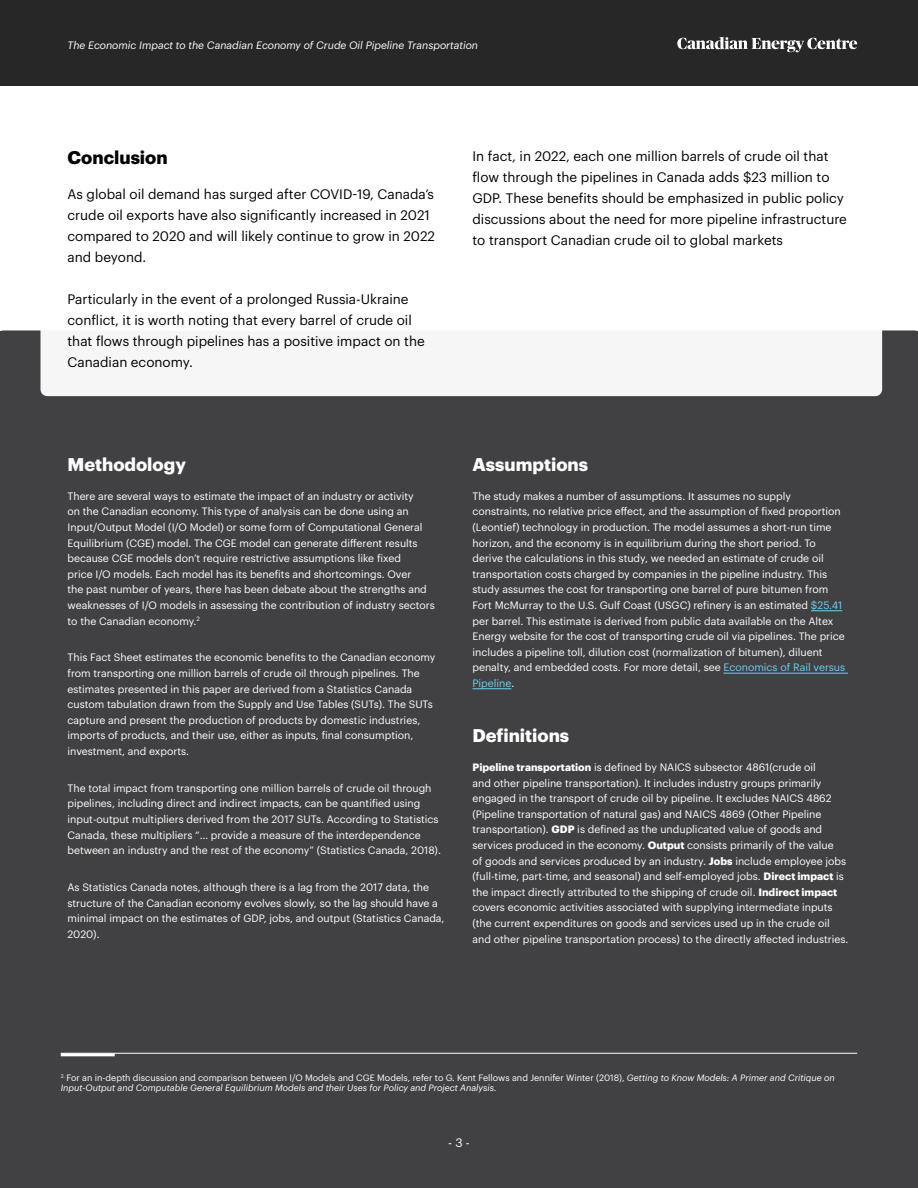
<style>
.page{position:relative;width:918px;height:1188px;background:#fff}
.page>*{position:absolute;margin:0;border:0;box-sizing:border-box;transform-origin:0 0}
.t1{font:700 18px "Graphik";color:#fff}
.t2{font:700 18px "Graphik";color:#000}
.t3{font:13.5px/21px "Graphik";color:#000}
.t4{font:12px "Graphik";color:#fff}
.t5{font:10.5px/15.6px "Graphik";color:#fff}
.t6{font:italic 10.5px "Graphik";color:#fff}
.t7{font:italic 9px/10.5px "Graphik";color:#fff}
.s1{color:#6dcff6}
.s2{font-weight:700}
.s3{font-style:normal}
</style>
<div class="page">
<div style="left:0;top:330px;width:918px;height:858px;background:#414042"></div>
<div style="left:40px;top:56px;width:842px;height:340px;background:#fff;border-radius:7px"></div>
<div style="left:0;top:0;width:918px;height:86px;background:#272727"></div>
<svg style="left:677px;top:37px;width:180px;height:15px"></svg>
<hr style="left:811px;top:610px;width:31px;height:1px;background:#6dcff6">
<hr style="left:724px;top:673px;width:124px;height:1px;background:#6dcff6">
<hr style="left:472px;top:688px;width:39px;height:1px;background:#6dcff6">
<hr style="left:61px;top:1053px;width:54px;height:3px;background:#fff">
<hr style="left:61px;top:1053px;width:796px;height:1px;background:#fff">
<p class="t6" style="left:68px;top:37px;width:412px">The Economic Impact to the Canadian Economy of Crude Oil Pipeline Transportation</p>
<h1 class="t2" style="left:68px;top:144px;width:102px">Conclusion</h1>
<p class="t3" style="left:68px;top:182px;width:369px">As global oil demand has surged after COVID-19, Canada’s crude oil exports have also significantly increased in 2021 compared to 2020 and will likely continue to grow in 2022 and beyond.</p>
<p class="t3" style="left:68px;top:288px;width:359px">Particularly in the event of a prolonged Russia-Ukraine conflict, it is worth noting that every barrel of crude oil that flows through pipelines has a positive impact on the Canadian economy.</p>
<p class="t3" style="left:472px;top:144px;width:376px">In fact, in 2022, each one million barrels of crude oil that flow through the pipelines in Canada adds $23 million to GDP. These benefits should be emphasized in public policy discussions about the need for more pipeline infrastructure to transport Canadian crude oil to global markets</p>
<h1 class="t1" style="left:68px;top:450px;width:120px">Methodology</h1>
<p class="t5" style="left:68px;top:487px;width:369px">There are several ways to estimate the impact of an industry or activity<br>on the Canadian economy. This type of analysis can be done using an Input/Output Model (I/O Model) or some form of Computational General Equilibrium (CGE) model. The CGE model can generate different results because CGE models don’t require restrictive assumptions like fixed<br>price I/O models. Each model has its benefits and shortcomings. Over<br>the past number of years, there has been debate about the strengths and weaknesses of I/O models in assessing the contribution of industry sectors to the Canadian economy.<sup>2</sup></p>
<p class="t5" style="left:67px;top:649px;width:369px">This Fact Sheet estimates the economic benefits to the Canadian economy from transporting one million barrels of crude oil through pipelines. The estimates presented in this paper are derived from a Statistics Canada custom tabulation drawn from the Supply and Use Tables (SUTs). The SUTs capture and present the production of products by domestic industries, imports of products, and their use, either as inputs, final consumption, investment, and exports.</p>
<p class="t5" style="left:67px;top:779px;width:375px">The total impact from transporting one million barrels of crude oil through pipelines, including direct and indirect impacts, can be quantified using input-output multipliers derived from the 2017 SUTs. According to Statistics Canada, these multipliers “… provide a measure of the interdependence between an industry and the rest of the economy” (Statistics Canada, 2018).</p>
<p class="t5" style="left:67px;top:879px;width:379px">As Statistics Canada notes, although there is a lag from the 2017 data, the structure of the Canadian economy evolves slowly, so the lag should have a minimal impact on the estimates of GDP, jobs, and output (Statistics Canada, 2020).</p>
<h1 class="t1" style="left:472px;top:450px;width:117px">Assumptions</h1>
<p class="t5" style="left:472px;top:487px;width:374px">The study makes a number of assumptions. It assumes no supply constraints, no relative price effect, and the assumption of fixed proportion (Leontief) technology in production. The model assumes a short-run time horizon, and the economy is in equilibrium during the short period. To derive the calculations in this study, we needed an estimate of crude oil transportation costs charged by companies in the pipeline industry. This study assumes the cost for transporting one barrel of pure bitumen from Fort McMurray to the U.S. Gulf Coast (USGC) refinery is an estimated <span class="s1">$25.41 </span>per barrel. This estimate is derived from public data available on the Altex Energy website for the cost of transporting crude oil via pipelines. The price includes a pipeline toll, dilution cost (normalization of bitumen), diluent penalty, and embedded costs. For more detail, see <span class="s1">Economics of Rail versus Pipeline</span>.</p>
<h1 class="t1" style="left:472px;top:721px;width:98px">Definitions</h1>
<p class="t5" style="left:472px;top:759px;width:377px"><span class="s2">Pipeline transportation</span> is defined by NAICS subsector 4861(crude oil<br>and other pipeline transportation). It includes industry groups primarily engaged in the transport of crude oil by pipeline. It excludes NAICS 4862 (Pipeline transportation of natural gas) and NAICS 4869 (Other Pipeline transportation). <span class="s2">GDP</span> is defined as the unduplicated value of goods and services produced in the economy. <span class="s2">Output</span> consists primarily of the value<br>of goods and services produced by an industry. <span class="s2">Jobs</span> include employee jobs (full-time, part-time, and seasonal) and self-employed jobs. <span class="s2">Direct impact</span> is the impact directly attributed to the shipping of crude oil. <span class="s2">Indirect impact </span>covers economic activities associated with supplying intermediate inputs (the current expenditures on goods and services used up in the crude oil and other pipeline transportation process) to the directly affected industries.</p>
<p class="t7" style="left:61px;top:1072px;width:775px"><sup>2.</sup> <span class="s3">For an in-depth discussion and comparison between I/O Models and CGE Models, refer to G. Kent Fellows and Jennifer Winter (2018),</span> Getting to Know Models: A Primer and Critique on<br>Input-Output and Computable General Equilibrium Models and their Uses for Policy and Project Analysis.</p>
<p class="t4" style="left:448px;top:1134px;width:23px">- 3 -</p>
</div>
